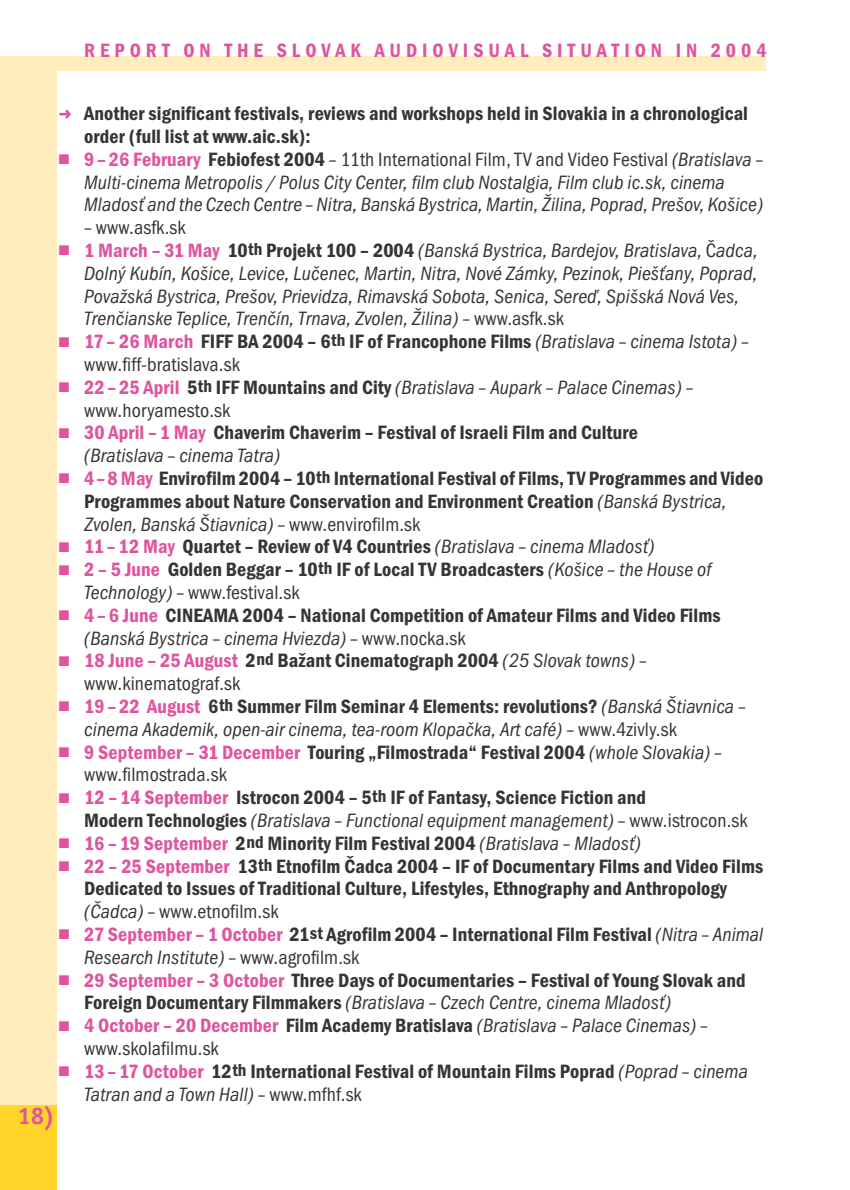
<style>
.page{position:relative;width:850px;height:1190px;background:#fff}
.page>*{position:absolute;margin:0;border:0;box-sizing:border-box;transform-origin:0 0}
.t1{font:700 24px "Officina San Itc TCE";color:#e0549e}
.t2{font:600 condensed 20px/22.8px "Franklin Gothic Itc TCE";letter-spacing:.005em;color:#373435}
.t3{font:italic condensed 20px/22.8px "Franklin Gothic Itc TCE";letter-spacing:.005em;color:#373435}
.t4{font:600 condensed 20px "Franklin Gothic Itc TCE";letter-spacing:.245em;color:#e0549e}
.t5{font:condensed 20px "Franklin Gothic Itc TCE";letter-spacing:.005em;color:#373435}
.s1{color:#e0549e}
.s2{font-weight:600;font-style:normal;color:#e0549e}
.s3{font-weight:600;font-style:normal}
.s4{font-style:normal}
.s5{font-weight:600;font-style:normal;font-size:18px}
.s6{font-size:18px}
.s7{font-weight:400;font-style:italic}
.s8{font-weight:400}
</style>
<div class="page">
<div style="left:51px;top:57px;width:714px;height:14px;background:#ffedbe"></div>
<div style="left:0;top:57px;width:57px;height:1133px;background:#ffedbe"></div>
<div style="left:0;top:1106px;width:57px;height:84px;background:#ffd529"></div>
<p class="t4" style="left:84px;top:42px;width:684px">REPORT ON THE SLOVAK AUDIOVISUAL SITUATION IN 2004</p>
<p class="t2" style="left:84px;top:104px;width:665px;text-indent:-25px"><span class="s1">➜</span> Another significant festivals, reviews and workshops held in Slovakia in a chronological order (full list at www.aic.sk):</p>
<p class="t3" style="left:84px;top:150px;width:681px;text-indent:-25px"><span class="s1">■</span> <span class="s2">9 – 26 February</span> <span class="s3">Febiofest 2004</span> <span class="s4">– 11th International Film, TV and Video Festival</span> (Bratislava <span class="s4">–<br></span>Multi-cinema Metropolis / Polus City Center, film club Nostalgia, Film club ic.sk, cinema<br>Mladosť and the Czech Centre <span class="s4">–</span> Nitra, Banská Bystrica, Martin, Žilina, Poprad, Prešov, Košice)</p>
<p class="t5" style="left:84px;top:220px;width:103px">– www.asfk.sk</p>
<p class="t3" style="left:84px;top:241px;width:675px;text-indent:-26px"><span class="s1">■</span> <span class="s2">1 March – 31 May</span> <span class="s3">10</span><span class="s5">th</span> <span class="s3">Projekt 100 – 2004</span> (Banská Bystrica, Bardejov, Bratislava, <span class="s4">Č</span>adca, Dolný Kubín, Košice, Levice, Lučenec, Martin, Nitra, Nové Zámky, Pezinok, Piešťany, Poprad, Považská Bystrica, Prešov, Prievidza, Rimavská Sobota, Senica, Sereď, Spišská Nová Ves, Trenčianske Teplice, Trenčín, Trnava, Zvolen, Žilina) <span class="s4">– www.asfk.sk</span></p>
<p class="t2" style="left:84px;top:332px;width:666px;text-indent:-26px"><span class="s1">■ 17 – 26 March</span> FIFF BA 2004 – 6<span class="s6">th</span> IF of Francophone Films <span class="s7">(Bratislava</span> <span class="s8">–</span> <span class="s7">cinema Istota)</span> <span class="s8">– www.fiff-bratislava.sk</span></p>
<p class="t3" style="left:84px;top:378px;width:611px;text-indent:-25px"><span class="s1">■</span> <span class="s2">22 – 25 April</span> <span class="s3">5</span><span class="s5">th</span> <span class="s3">IFF Mountains and City</span> (Bratislava <span class="s4">–</span> Aupark <span class="s4">–</span> Palace Cinemas) <span class="s4">– www.horyamesto.sk</span></p>
<p class="t2" style="left:84px;top:423px;width:555px;text-indent:-25px"><span class="s1">■ 30 April – 1 May</span> Chaverim Chaverim – Festival of Israeli Film and Culture <span class="s7">(Bratislava</span> <span class="s8">–</span> <span class="s7">cinema Tatra)</span></p>
<p class="t2" style="left:84px;top:469px;width:681px;text-indent:-25px"><span class="s1">■ 4–8 May</span> Envirofilm 2004 – 10<span class="s6">th</span> International Festival of Films, TV Programmes and Video<br>Programmes about Nature Conservation and Environment Creation <span class="s7">(Banská Bystrica,<br>Zvolen, Banská Štiavnica)</span> <span class="s8">– www.envirofilm.sk</span></p>
<p class="t2" style="left:59px;top:537px;width:598px"><span class="s1">■ 11 – 12 May</span> Quartet – Review of V4 Countries <span class="s7">(Bratislava</span> <span class="s8">–</span> <span class="s7">cinema Mladosť)</span></p>
<p class="t2" style="left:84px;top:560px;width:629px;text-indent:-26px"><span class="s1">■ 2 – 5 June</span> Golden Beggar – 10<span class="s6">th</span> IF of Local TV Broadcasters <span class="s7">(Košice</span> <span class="s8">–</span> <span class="s7">the House of<br>Technology)</span> <span class="s8">– www.festival.sk</span></p>
<p class="t2" style="left:84px;top:606px;width:638px;text-indent:-25px"><span class="s1">■ 4 – 6 June</span> CINEAMA 2004 – National Competition of Amateur Films and Video Films <span class="s7">(Banská Bystrica</span> <span class="s8">–</span> <span class="s7">cinema Hviezda)</span> <span class="s8">– www.nocka.sk</span></p>
<p class="t2" style="left:84px;top:651px;width:564px;text-indent:-25px"><span class="s1">■ 18 June – 25 August</span> 2<span class="s6">nd</span> Bažant Cinematograph 2004 <span class="s7">(25 Slovak towns)</span> <span class="s8">– www.kinematograf.sk</span></p>
<p class="t3" style="left:84px;top:697px;width:663px;text-indent:-25px"><span class="s1">■</span> <span class="s2">19 – 22 August</span> <span class="s3">6</span><span class="s5">th</span> <span class="s3">Summer Film Seminar 4 Elements: revolutions?</span> (Banská Štiavnica <span class="s4">– </span>cinema Akademik, open-air cinema, tea-room Klopačka, Art café) <span class="s4">– www.4zivly.sk</span></p>
<p class="t2" style="left:84px;top:742px;width:639px;text-indent:-26px"><span class="s1">■ 9 September – 31 December</span> Touring „Filmostrada“ Festival 2004 <span class="s7">(whole Slovakia)</span> <span class="s8">– www.filmostrada.sk</span></p>
<p class="t2" style="left:84px;top:788px;width:665px;text-indent:-25px"><span class="s1">■ 12 – 14 September</span> Istrocon 2004 – 5<span class="s6">th</span> IF of Fantasy, Science Fiction and<br>Modern Technologies <span class="s7">(Bratislava</span> <span class="s8">–</span> <span class="s7">Functional equipment management)</span> <span class="s8">– www.istrocon.sk</span></p>
<p class="t2" style="left:59px;top:834px;width:584px"><span class="s1">■ 16 – 19 September</span> 2<span class="s6">nd</span> Minority Film Festival 2004 <span class="s7">(Bratislava</span> <span class="s8">–</span> <span class="s7">Mladosť)</span></p>
<p class="t2" style="left:84px;top:856px;width:681px;text-indent:-25px"><span class="s1">■ 22 – 25 September</span> 13<span class="s6">th</span> Etnofilm Čadca 2004 – IF of Documentary Films and Video Films<br>Dedicated to Issues of Traditional Culture, Lifestyles, Ethnography and Anthropology <span class="s7">(Čadca)</span> <span class="s8">– www.etnofilm.sk</span></p>
<p class="t2" style="left:84px;top:925px;width:681px;text-indent:-26px"><span class="s1">■ 27 September – 1 October</span> 21<span class="s6">st</span> Agrofilm 2004 – International Film Festival <span class="s7">(Nitra</span> <span class="s8">–</span> <span class="s7">Animal<br>Research Institute)</span> <span class="s8">– www.agrofilm.sk</span></p>
<p class="t2" style="left:84px;top:970px;width:663px;text-indent:-25px"><span class="s1">■ 29 September – 3 October</span> Three Days of Documentaries – Festival of Young Slovak and<br>Foreign Documentary Filmmakers <span class="s7">(Bratislava</span> <span class="s8">–</span> <span class="s7">Czech Centre, cinema Mladosť)</span></p>
<p class="t3" style="left:84px;top:1016px;width:625px;text-indent:-25px"><span class="s1">■</span> <span class="s2">4 October – 20 December</span> <span class="s3">Film Academy Bratislava</span> (Bratislava <span class="s4">–</span> Palace Cinemas) <span class="s4">– www.skolafilmu.sk</span></p>
<p class="t2" style="left:84px;top:1062px;width:665px;text-indent:-26px"><span class="s1">■ 13 – 17 October</span> 12<span class="s6">th</span> International Festival of Mountain Films Poprad <span class="s7">(Poprad</span> <span class="s8">–</span> <span class="s7">cinema<br>Tatran and a Town Hall)</span> <span class="s8">– www.mfhf.sk</span></p>
<p class="t1" style="left:18px;top:1100px;width:38px">18)</p>
</div>
